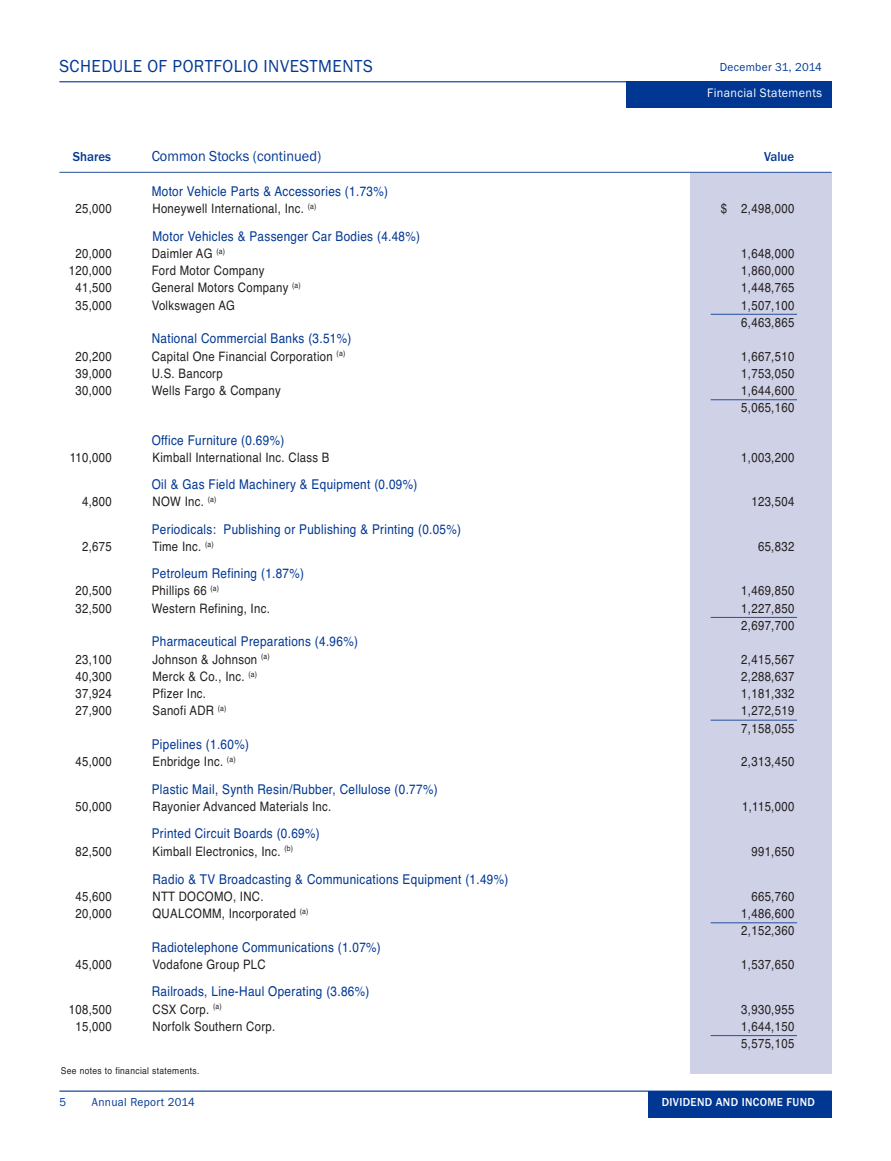
<style>
.page{position:relative;width:891px;height:1161px;background:#fff}
.page>*{position:absolute;margin:0;border:0;box-sizing:border-box;transform-origin:0 0}
.t1{font:18px "Franklin Gothic";letter-spacing:.03em;color:#003793;scale:.95 1}
.t2{font:15px "Franklin Gothic";color:#003793;scale:.95 1}
.t3{font:13.5px "Helvetica";letter-spacing:.03em;color:#003793;scale:.87 1}
.t4{font:500 13.5px "Franklin Gothic";color:#003793;scale:.95 1}
.t5{font:13.05px/17.2px "Helvetica";letter-spacing:.03em;color:#231f20;scale:.87 1}
.t6{font:12.75px "Franklin Gothic";letter-spacing:.03em;color:#fff;scale:.95 1}
.t7{font:12px "Franklin Gothic";letter-spacing:.03em;color:#003793;scale:.95 1}
.t8{font:500 12px "Franklin Gothic";letter-spacing:.03em;color:#fff;scale:.95 1}
.t9{font:9.45px "Helvetica";letter-spacing:.04em;color:#231f20;scale:.9 1}
</style>
<div class="page">
<hr style="left:59px;top:81px;width:773px;height:1px;background:#003793">
<div style="left:626px;top:82px;width:206px;height:26px;background:#003793"></div>
<div style="left:648px;top:1091px;width:184px;height:27px;background:#003793"></div>
<hr style="left:59px;top:1091px;width:773px;height:1px;background:#003793">
<div style="left:690px;top:172px;width:142px;height:902px;background:#cfd1e6"></div>
<hr style="left:59px;top:172px;width:773px;height:1px;background:#24509c">
<hr style="left:711px;top:314px;width:86px;height:1px;background:#24509c">
<hr style="left:711px;top:399px;width:86px;height:1px;background:#24509c">
<hr style="left:711px;top:617px;width:86px;height:1px;background:#24509c">
<hr style="left:711px;top:720px;width:86px;height:1px;background:#24509c">
<hr style="left:711px;top:922px;width:86px;height:1px;background:#24509c">
<hr style="left:711px;top:1035px;width:86px;height:1px;background:#24509c">
<h1 class="t1" style="left:59px;top:55px;width:331px">SCHEDULE OF PORTFOLIO INVESTMENTS</h1>
<p class="t7" style="left:720px;top:60px;width:109px">December 31, 2014</p>
<p class="t6" style="left:707px;top:85px;width:122px">Financial Statements</p>
<p class="t4" style="left:73px;top:149px;width:42px">Shares</p>
<p class="t2" style="left:152px;top:147px;width:180px">Common Stocks (continued)</p>
<p class="t4" style="left:764px;top:149px;width:33px">Value</p>
<p class="t3" style="left:152px;top:183px;width:273px">Motor Vehicle Parts &amp; Accessories (1.73%)</p>
<p class="t5" style="left:76px;top:200px;width:43px">25,000</p>
<p class="t5" style="left:153px;top:200px;width:190px">Honeywell International, Inc. <sup>(a)</sup></p>
<p class="t5" style="left:721px;top:200px;width:86px">$ 2,498,000</p>
<p class="t3" style="left:153px;top:228px;width:309px">Motor Vehicles &amp; Passenger Car Bodies (4.48%)</p>
<p class="t5" style="left:76px;top:245px;width:43px">20,000</p>
<p class="t5" style="left:152px;top:245px;width:86px">Daimler AG <sup>(a)</sup></p>
<p class="t5" style="left:741px;top:245px;width:62px">1,648,000</p>
<p class="t5" style="left:69px;top:262px;width:51px">120,000</p>
<p class="t5" style="left:152px;top:262px;width:131px">Ford Motor Company</p>
<p class="t5" style="left:741px;top:262px;width:62px">1,860,000</p>
<p class="t5" style="left:76px;top:279px;width:43px">41,500</p>
<p class="t5" style="left:152px;top:279px;width:173px">General Motors Company <sup>(a)</sup></p>
<p class="t5" style="left:741px;top:279px;width:62px">1,448,765</p>
<p class="t5" style="left:76px;top:296px;width:43px">35,000</p>
<p class="t5" style="left:152px;top:296px;width:97px">Volkswagen AG</p>
<p class="t5" style="left:741px;top:296px;width:62px">1,507,100<br>6,463,865</p>
<p class="t3" style="left:152px;top:331px;width:231px">National Commercial Banks (3.51%)</p>
<p class="t5" style="left:76px;top:347px;width:43px">20,200</p>
<p class="t5" style="left:152px;top:347px;width:224px">Capital One Financial Corporation <sup>(a)</sup></p>
<p class="t5" style="left:741px;top:347px;width:62px">1,667,510</p>
<p class="t5" style="left:76px;top:365px;width:43px">39,000</p>
<p class="t5" style="left:152px;top:365px;width:83px">U.S. Bancorp</p>
<p class="t5" style="left:741px;top:365px;width:62px">1,753,050</p>
<p class="t5" style="left:76px;top:382px;width:43px">30,000</p>
<p class="t5" style="left:152px;top:382px;width:150px">Wells Fargo &amp; Company</p>
<p class="t5" style="left:741px;top:382px;width:62px;line-height:16.5px">1,644,600<br>5,065,160</p>
<p class="t3" style="left:152px;top:432px;width:154px">Office Furniture (0.69%)</p>
<p class="t5" style="left:70px;top:449px;width:50px">110,000</p>
<p class="t5" style="left:153px;top:449px;width:205px">Kimball International Inc. Class B</p>
<p class="t5" style="left:741px;top:449px;width:62px">1,003,200</p>
<p class="t3" style="left:152px;top:477px;width:307px">Oil &amp; Gas Field Machinery &amp; Equipment (0.09%)</p>
<p class="t5" style="left:82px;top:493px;width:36px">4,800</p>
<p class="t5" style="left:153px;top:493px;width:75px">NOW Inc. <sup>(a)</sup></p>
<p class="t5" style="left:751px;top:493px;width:51px">123,504</p>
<p class="t3" style="left:152px;top:521px;width:357px">Periodicals: Publishing or Publishing &amp; Printing (0.05%)</p>
<p class="t5" style="left:82px;top:538px;width:36px">2,675</p>
<p class="t5" style="left:153px;top:538px;width:72px">Time Inc. <sup>(a)</sup></p>
<p class="t5" style="left:758px;top:538px;width:43px">65,832</p>
<p class="t3" style="left:152px;top:566px;width:177px">Petroleum Refining (1.87%)</p>
<p class="t5" style="left:76px;top:582px;width:43px">20,500</p>
<p class="t5" style="left:152px;top:582px;width:79px">Phillips 66 <sup>(a)</sup></p>
<p class="t5" style="left:741px;top:582px;width:62px">1,469,850</p>
<p class="t5" style="left:76px;top:600px;width:43px">32,500</p>
<p class="t5" style="left:152px;top:600px;width:137px">Western Refining, Inc.</p>
<p class="t5" style="left:741px;top:600px;width:62px">1,227,850<br>2,697,700</p>
<p class="t3" style="left:152px;top:634px;width:239px">Pharmaceutical Preparations (4.96%)</p>
<p class="t5" style="left:76px;top:651px;width:43px">23,100</p>
<p class="t5" style="left:153px;top:651px;width:136px">Johnson &amp; Johnson <sup>(a)</sup></p>
<p class="t5" style="left:741px;top:651px;width:62px">2,415,567</p>
<p class="t5" style="left:76px;top:668px;width:43px">40,300</p>
<p class="t5" style="left:153px;top:668px;width:122px">Merck &amp; Co., Inc. <sup>(a)</sup></p>
<p class="t5" style="left:741px;top:668px;width:62px">2,288,637</p>
<p class="t5" style="left:76px;top:685px;width:43px">37,924</p>
<p class="t5" style="left:153px;top:685px;width:63px">Pfizer Inc.</p>
<p class="t5" style="left:741px;top:685px;width:62px">1,181,332</p>
<p class="t5" style="left:76px;top:702px;width:43px">27,900</p>
<p class="t5" style="left:153px;top:702px;width:87px">Sanofi ADR <sup>(a)</sup></p>
<p class="t5" style="left:741px;top:702px;width:62px">1,272,519<br>7,158,055</p>
<p class="t3" style="left:152px;top:737px;width:113px">Pipelines (1.60%)</p>
<p class="t5" style="left:76px;top:753px;width:43px">45,000</p>
<p class="t5" style="left:153px;top:753px;width:97px">Enbridge Inc. <sup>(a)</sup></p>
<p class="t5" style="left:741px;top:753px;width:62px">2,313,450</p>
<p class="t3" style="left:152px;top:781px;width:330px">Plastic Mail, Synth Resin/Rubber, Cellulose (0.77%)</p>
<p class="t5" style="left:76px;top:798px;width:43px">50,000</p>
<p class="t5" style="left:153px;top:798px;width:207px">Rayonier Advanced Materials Inc.</p>
<p class="t5" style="left:742px;top:798px;width:61px">1,115,000</p>
<p class="t3" style="left:152px;top:826px;width:195px">Printed Circuit Boards (0.69%)</p>
<p class="t5" style="left:76px;top:842px;width:43px">82,500</p>
<p class="t5" style="left:153px;top:842px;width:163px">Kimball Electronics, Inc. <sup>(b)</sup></p>
<p class="t5" style="left:751px;top:842px;width:51px">991,650</p>
<p class="t3" style="left:153px;top:871px;width:411px">Radio &amp; TV Broadcasting &amp; Communications Equipment (1.49%)</p>
<p class="t5" style="left:76px;top:888px;width:43px">45,600</p>
<p class="t5" style="left:153px;top:888px;width:129px">NTT DOCOMO, INC.</p>
<p class="t5" style="left:751px;top:888px;width:51px">665,760</p>
<p class="t5" style="left:76px;top:905px;width:43px">20,000</p>
<p class="t5" style="left:153px;top:905px;width:181px">QUALCOMM, Incorporated <sup>(a)</sup></p>
<p class="t5" style="left:741px;top:905px;width:62px">1,486,600<br>2,152,360</p>
<p class="t3" style="left:152px;top:939px;width:265px">Radiotelephone Communications (1.07%)</p>
<p class="t5" style="left:76px;top:956px;width:43px">45,000</p>
<p class="t5" style="left:153px;top:956px;width:132px">Vodafone Group PLC</p>
<p class="t5" style="left:741px;top:956px;width:62px">1,537,650</p>
<p class="t3" style="left:152px;top:984px;width:252px">Railroads, Line-Haul Operating (3.86%)</p>
<p class="t5" style="left:69px;top:1001px;width:51px">108,500</p>
<p class="t5" style="left:153px;top:1001px;width:81px">CSX Corp. <sup>(a)</sup></p>
<p class="t5" style="left:741px;top:1001px;width:62px">3,930,955</p>
<p class="t5" style="left:76px;top:1018px;width:43px">15,000</p>
<p class="t5" style="left:153px;top:1018px;width:143px">Norfolk Southern Corp.</p>
<p class="t5" style="left:741px;top:1018px;width:62px">1,644,150<br>5,575,105</p>
<p class="t9" style="left:61px;top:1065px;width:155px">See notes to financial statements.</p>
<p class="t7" style="left:59px;top:1095px;width:9px">5</p>
<p class="t7" style="left:92px;top:1095px;width:110px">Annual Report 2014</p>
<p class="t8" style="left:662px;top:1095px;width:163px">DIVIDEND AND INCOME FUND</p>
</div>
